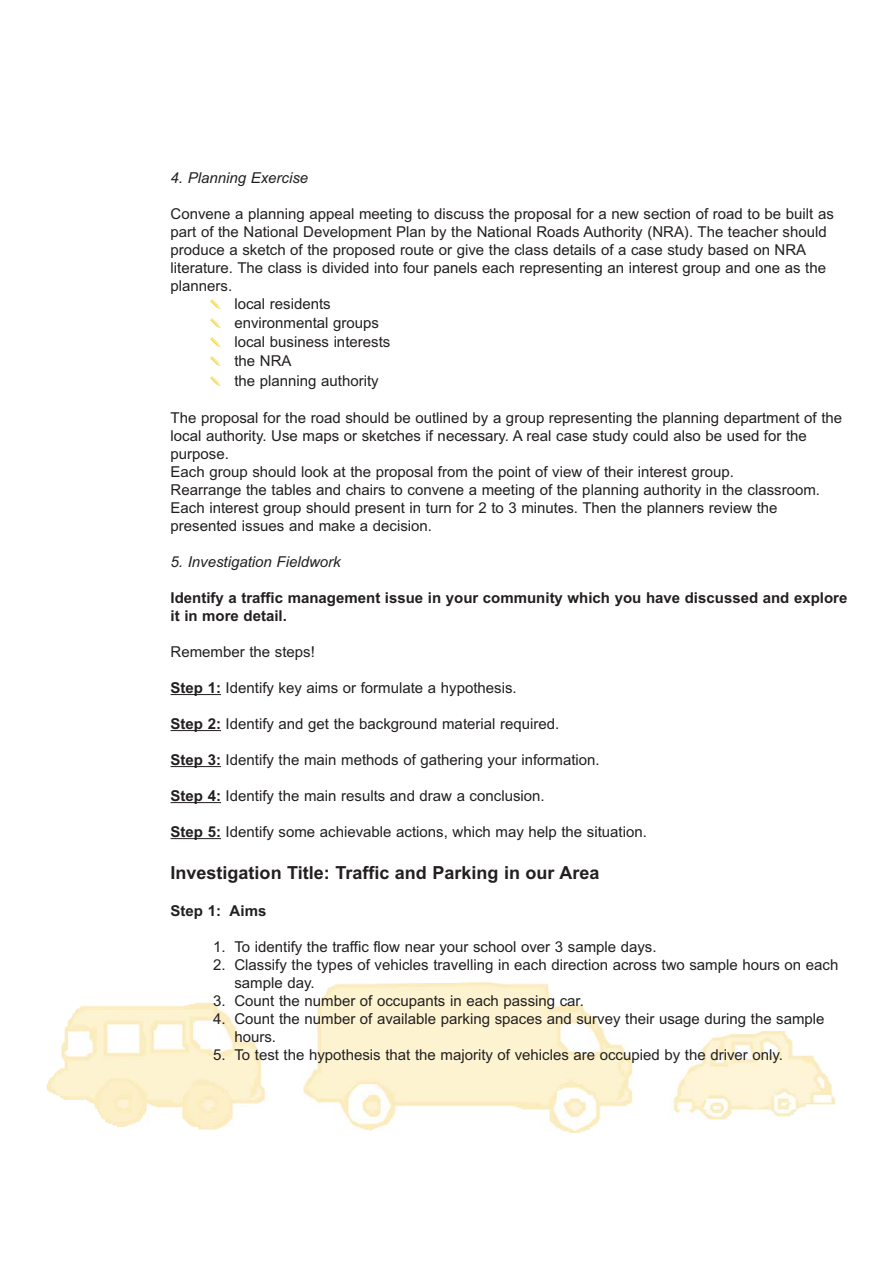
<style>
.page{position:relative;width:893px;height:1262px;background:#fff}
.page>*{position:absolute;margin:0;border:0;box-sizing:border-box;transform-origin:0 0}
.t1{font:700 18px "Arial";color:#231f20}
.t2{font:15px/18px "Arial";color:#231f20}
.t3{font:700 15px/18px "Arial";color:#231f20}
.t4{font:italic 15px "Arial";color:#231f20}
.s1{color:#f3ce1d}
.s2{font-weight:700}
</style>
<div class="page">
<img style="left:46px;top:982px;width:790px;height:150px">
<hr style="left:170px;top:694px;width:51px;height:1px;background:#231f20">
<hr style="left:170px;top:730px;width:51px;height:1px;background:#231f20">
<hr style="left:170px;top:766px;width:51px;height:1px;background:#231f20">
<hr style="left:170px;top:802px;width:51px;height:1px;background:#231f20">
<hr style="left:170px;top:838px;width:51px;height:1px;background:#231f20">
<p class="t4" style="left:170px;top:172px;width:139px">4. Planning Exercise</p>
<p class="t2" style="left:170px;top:206px;width:664px">Convene a planning appeal meeting to discuss the proposal for a new section of road to be built as</p>
<p class="t2" style="left:170px;top:224px;width:657px">part of the National Development Plan by the National Roads Authority (NRA). The teacher should</p>
<p class="t2" style="left:170px;top:242px;width:637px">produce a sketch of the proposed route or give the class details of a case study based on NRA</p>
<p class="t2" style="left:170px;top:260px;width:657px">literature. The class is divided into four panels each representing an interest group and one as the</p>
<p class="t2" style="left:170px;top:278px;width:63px">planners.</p>
<p class="t2" style="left:209px;top:296px;width:123px"><span class="s1">✎</span> local residents</p>
<p class="t2" style="left:209px;top:315px;width:172px"><span class="s1">✎</span> environmental groups</p>
<p class="t2" style="left:209px;top:334px;width:183px"><span class="s1">✎</span> local business interests</p>
<p class="t2" style="left:209px;top:353px;width:84px"><span class="s1">✎</span> the NRA</p>
<p class="t2" style="left:209px;top:373px;width:171px"><span class="s1">✎</span> the planning authority</p>
<p class="t2" style="left:170px;top:410px;width:673px">The proposal for the road should be outlined by a group representing the planning department of the local authority. Use maps or sketches if necessary. A real case study could also be used for the purpose.<br>Each group should look at the proposal from the point of view of their interest group.<br>Rearrange the tables and chairs to convene a meeting of the planning authority in the classroom.<br>Each interest group should present in turn for 2 to 3 minutes. Then the planners review the presented issues and make a decision.</p>
<p class="t4" style="left:170px;top:556px;width:172px">5. Investigation Fieldwork</p>
<p class="t3" style="left:170px;top:590px;width:678px">Identify a traffic management issue in your community which you have discussed and explore it in more detail.</p>
<p class="t2" style="left:170px;top:644px;width:146px">Remember the steps!</p>
<p class="t2" style="left:170px;top:680px;width:347px"><span class="s2">Step 1:</span> Identify key aims or formulate a hypothesis.</p>
<p class="t2" style="left:170px;top:716px;width:390px"><span class="s2">Step 2:</span> Identify and get the background material required.</p>
<p class="t2" style="left:170px;top:752px;width:430px"><span class="s2">Step 3:</span> Identify the main methods of gathering your information.</p>
<p class="t2" style="left:170px;top:788px;width:375px"><span class="s2">Step 4:</span> Identify the main results and draw a conclusion.</p>
<p class="t2" style="left:170px;top:824px;width:478px"><span class="s2">Step 5:</span> Identify some achievable actions, which may help the situation.</p>
<p class="t1" style="left:170px;top:866px;width:430px">Investigation Title: Traffic and Parking in our Area</p>
<p class="t3" style="left:170px;top:903px;width:97px">Step 1: Aims</p>
<p class="t2" style="left:213px;top:939px;width:445px">1. To identify the traffic flow near your school over 3 sample days.</p>
<p class="t2" style="left:234px;top:957px;width:605px;text-indent:-21px">2. Classify the types of vehicles travelling in each direction across two sample hours on each sample day.</p>
<p class="t2" style="left:213px;top:993px;width:372px">3. Count the number of occupants in each passing car.</p>
<p class="t2" style="left:234px;top:1011px;width:591px;text-indent:-21px">4. Count the number of available parking spaces and survey their usage during the sample hours.</p>
<p class="t2" style="left:213px;top:1047px;width:571px">5. To test the hypothesis that the majority of vehicles are occupied by the driver only.</p>
</div>
